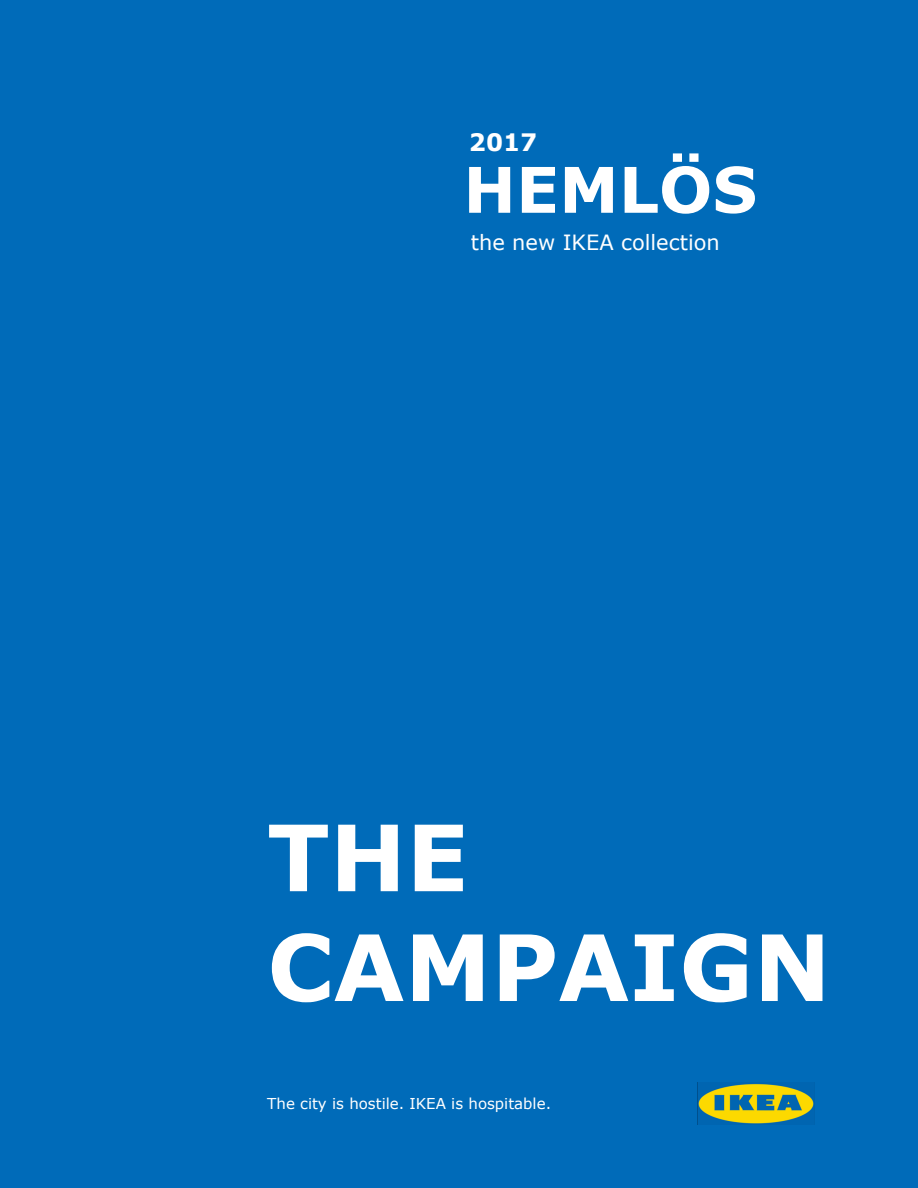
<style>
.page{position:relative;width:918px;height:1188px;background:#006bb9}
.page>*{position:absolute;margin:0;border:0;box-sizing:border-box;transform-origin:0 0}
.t1{font:700 91.5px/109.8px "Verdana";color:#fff}
.t2{font:700 63px "Verdana";color:#fff}
.t3{font:700 24px "Verdana";color:#fff}
.t4{font:21px "Verdana";color:#fff}
.t5{font:15px "Verdana";color:#fff}
</style>
<div class="page">
<img style="left:697px;top:1082px;width:118px;height:42px">
<p class="t3" style="left:469px;top:125px;width:70px">2017</p>
<p class="t2" style="left:463px;top:145px;width:295px">HEMLÖS</p>
<p class="t4" style="left:471px;top:228px;width:250px">the new IKEA collection</p>
<p class="t1" style="left:267px;top:801px;width:565px">THE<br>CAMPAIGN</p>
<p class="t5" style="left:267px;top:1093px;width:285px">The city is hostile. IKEA is hospitable.</p>
</div>
